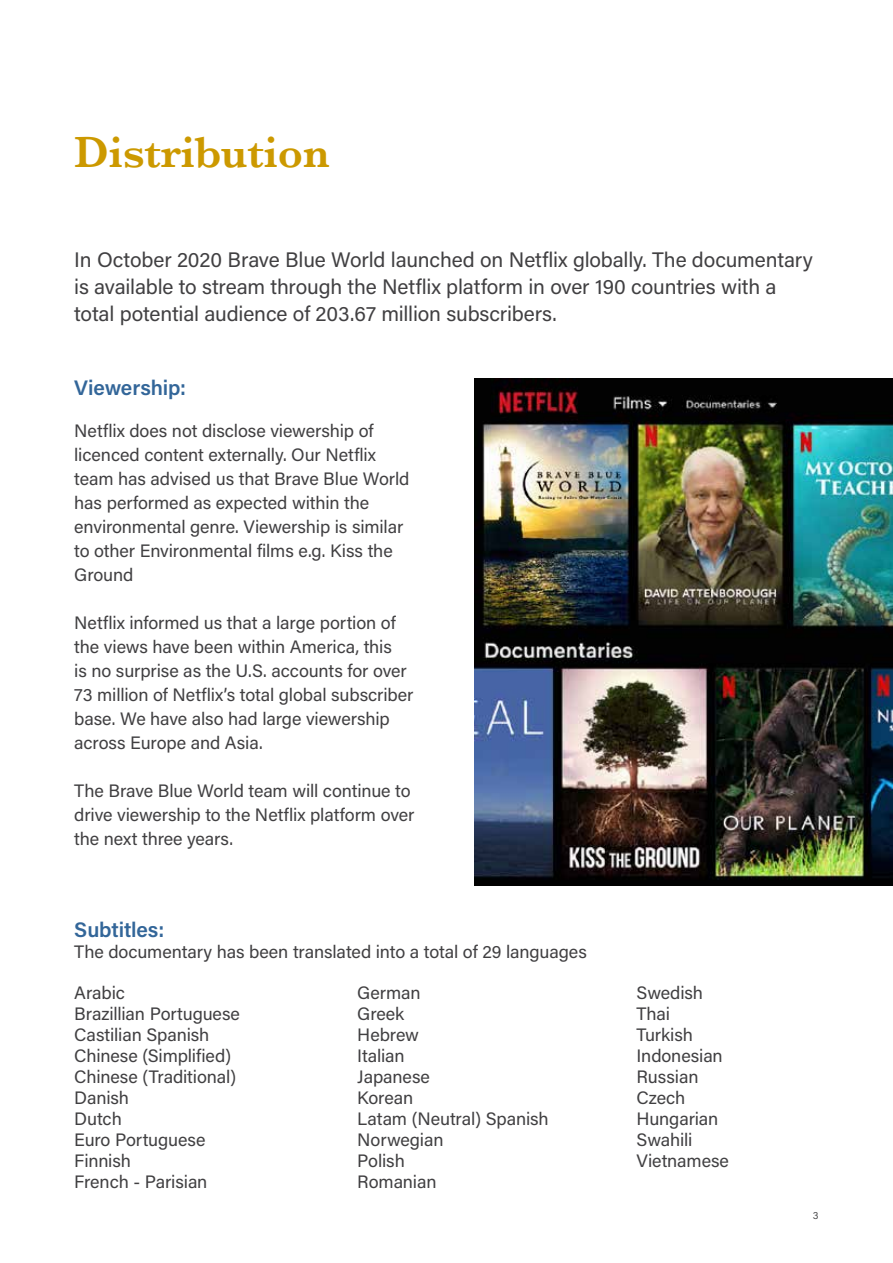
<style>
.page{position:relative;width:893px;height:1263px;background:#fff}
.page>*{position:absolute;margin:0;border:0;box-sizing:border-box;transform-origin:0 0}
.t1{font:600 45px "Baskerville";color:#c90}
.t2{font:21px/27px "Acumin Pro";letter-spacing:-.005em;color:#414042}
.t3{font:600 21px "Acumin Pro";letter-spacing:-.005em;color:#369}
.t4{font:18px/21px "Acumin Pro";letter-spacing:-.005em;color:#414042}
.t5{font:10.5px "Acumin Pro";color:#4d4d4f}
</style>
<div class="page">
<img style="left:475px;top:378px;width:418px;height:507px">
<h1 class="t1" style="left:74px;top:121px;width:257px">Distribution</h1>
<p class="t2" style="left:74px;top:245px;width:740px">In October 2020 Brave Blue World launched on Netflix globally. The documentary is available to stream through the Netflix platform in over 190 countries with a total potential audience of 203.67 million subscribers.</p>
<p class="t3" style="left:74px;top:373px;width:113px">Viewership:</p>
<p class="t4" style="left:74px;top:418px;width:337px;line-height:24px">Netflix does not disclose viewership of licenced content externally. Our Netflix team has advised us that Brave Blue World has performed as expected within the environmental genre. Viewership is similar to other Environmental films e.g. Kiss the Ground</p>
<p class="t4" style="left:74px;top:610px;width:341px;line-height:24px">Netflix informed us that a large portion of the views have been within America, this<br>is no surprise as the U.S. accounts for over 73 million of Netflix’s total global subscriber base. We have also had large viewership across Europe and Asia.</p>
<p class="t4" style="left:74px;top:778px;width:342px;line-height:24px">The Brave Blue World team will continue to drive viewership to the Netflix platform over the next three years.</p>
<p class="t3" style="left:74px;top:915px;width:92px">Subtitles:</p>
<p class="t4" style="left:74px;top:941px;width:514px">The documentary has been translated into a total of 29 languages</p>
<p class="t4" style="left:74px;top:981px;width:167px">Arabic<br>Brazillian Portuguese<br>Castilian Spanish<br>Chinese (Simplified)<br>Chinese (Traditional)<br>Danish<br>Dutch<br>Euro Portuguese<br>Finnish<br>French - Parisian</p>
<p class="t4" style="left:357px;top:981px;width:193px">German<br>Greek<br>Hebrew<br>Italian<br>Japanese<br>Korean<br>Latam (Neutral) Spanish<br>Norwegian<br>Polish<br>Romanian</p>
<p class="t4" style="left:636px;top:981px;width:94px">Swedish<br>Thai<br>Turkish<br>Indonesian<br>Russian<br>Czech<br>Hungarian<br>Swahili<br>Vietnamese</p>
<p class="t5" style="left:813px;top:1208px;width:7px">3</p>
</div>
